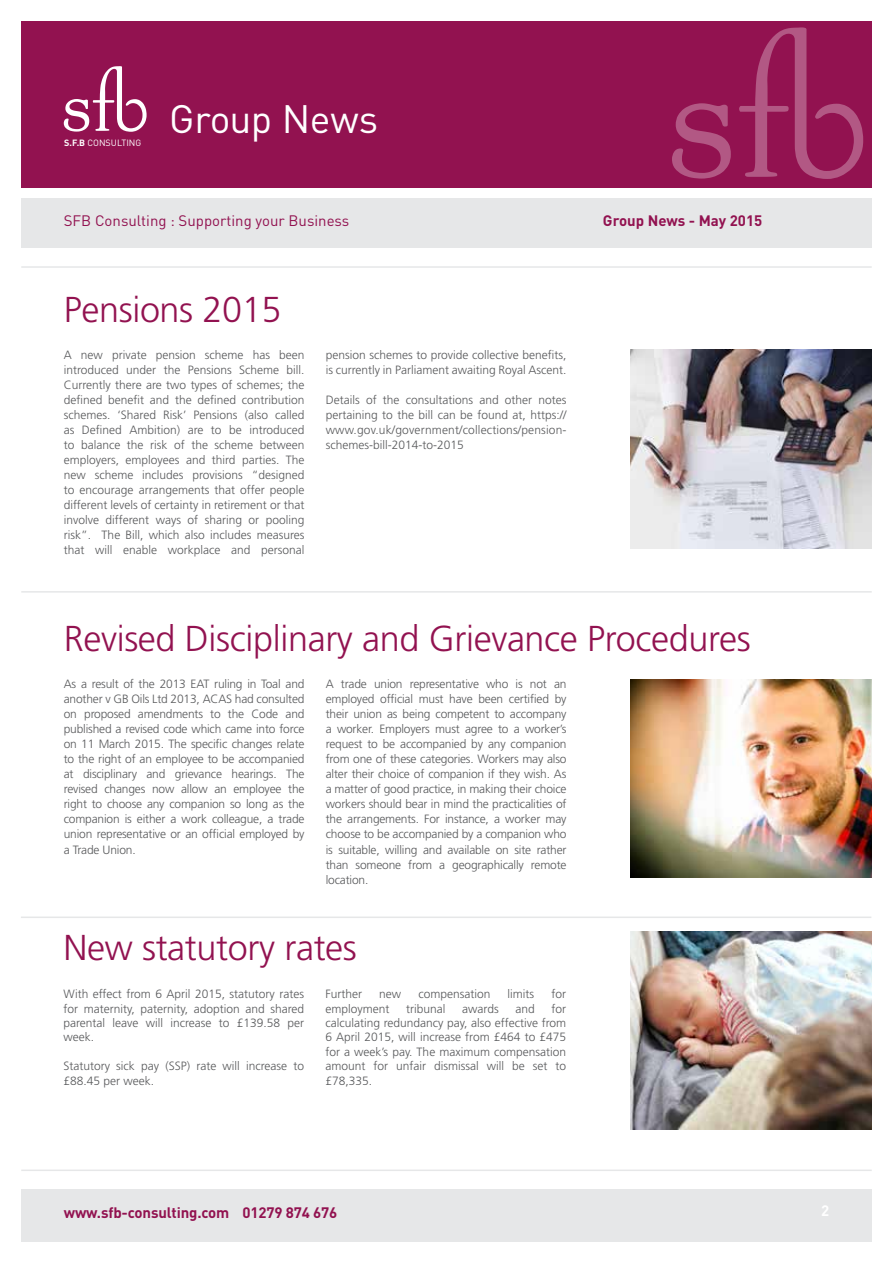
<style>
.page{position:relative;width:893px;height:1263px;background:#fff}
.page>*{position:absolute;margin:0;border:0;box-sizing:border-box;transform-origin:0 0}
.t1{font:39.15px "DIN";letter-spacing:-.02em;color:#fff}
.t2{font:300 36px "Frutiger";letter-spacing:-.01em;color:#921250}
.t3{font:700 15px "DIN";letter-spacing:-.01em;color:#921250}
.t4{font:15px "DIN";color:#921250}
.t5{font:700 15px "DIN";color:#fff}
.t6{font:300 12px/15px "Frutiger";color:#58595b;text-align:justify}
.t7{font:9px "DIN";color:#fff}
.s1{font-weight:700}
</style>
<div class="page">
<hr style="left:21px;top:266px;width:851px;height:2px;background:#e6e7e8">
<hr style="left:21px;top:591px;width:851px;height:2px;background:#e6e7e8">
<hr style="left:21px;top:1169px;width:851px;height:2px;background:#e6e7e8">
<hr style="left:21px;top:916px;width:850px;height:2px;background:#e6e7e8">
<img style="left:630px;top:931px;width:241px;height:198px">
<img style="left:630px;top:679px;width:241px;height:198px">
<img style="left:630px;top:350px;width:241px;height:198px">
<div style="left:21px;top:1189px;width:851px;height:53px;background:#e6e7e8"></div>
<div style="left:21px;top:198px;width:851px;height:49px;background:#e6e7e8"></div>
<div style="left:21px;top:21px;width:851px;height:167px;background:#921250"></div>
<svg style="left:64px;top:66px;width:83px;height:66px"></svg>
<svg style="left:672px;top:103px;width:59px;height:76px"></svg>
<svg style="left:739px;top:27px;width:124px;height:152px"></svg>
<p class="t7" style="left:64px;top:137px;width:79px"><span class="s1">S.F.B</span> CONSULTING</p>
<h1 class="t1" style="left:169px;top:94px;width:211px">Group News</h1>
<p class="t4" style="left:64px;top:211px;width:287px">SFB Consulting : Supporting your Business</p>
<h2 class="t2" style="left:64px;top:289px;width:219px">Pensions 2015</h2>
<p class="t6" style="left:64px;top:348px;width:242px">A new private pension scheme has been introduced under the Pensions Scheme bill.<br>Currently there are two types of schemes; the defined benefit and the defined contribution schemes. ‘Shared Risk’ Pensions (also called as Defined Ambition) are to be introduced to balance the risk of the scheme between employers, employees and third parties. The new scheme includes provisions “designed to encourage arrangements that offer people different levels of certainty in retirement or that involve different ways of sharing or pooling risk”. The Bill, which also includes measures that will enable workplace and personal</p>
<p class="t6" style="left:326px;top:348px;width:242px">pension schemes to provide collective benefits, is currently in Parliament awaiting Royal Ascent.</p>
<p class="t6" style="left:326px;top:393px;width:242px">Details of the consultations and other notes pertaining to the bill can be found at, https:// www.gov.uk/government/collections/pension&shy;schemes-bill-2014-to-2015</p>
<p class="t3" style="left:603px;top:211px;width:161px">Group News - May 2015</p>
<h2 class="t2" style="left:64px;top:618px;width:688px">Revised Disciplinary and Grievance Procedures</h2>
<p class="t6" style="left:64px;top:677px;width:242px">As a result of the 2013 EAT ruling in Toal and another v GB Oils Ltd 2013, ACAS had consulted on proposed amendments to the Code and published a revised code which came into force on 11 March 2015. The specific changes relate to the right of an employee to be accompanied at disciplinary and grievance hearings. The revised changes now allow an employee the right to choose any companion so long as the companion is either a work colleague, a trade union representative or an official employed by a Trade Union.</p>
<p class="t6" style="left:326px;top:677px;width:242px">A trade union representative who is not an employed official must have been certified by their union as being competent to accompany a worker. Employers must agree to a worker’s request to be accompanied by any companion from one of these categories. Workers may also alter their choice of companion if they wish. As a matter of good practice, in making their choice workers should bear in mind the practicalities of the arrangements. For instance, a worker may choose to be accompanied by a companion who is suitable, willing and available on site rather than someone from a geographically remote location.</p>
<h2 class="t2" style="left:63px;top:927px;width:295px">New statutory rates</h2>
<p class="t6" style="left:63px;top:987px;width:242px;line-height:14.4px">With effect from 6 April 2015, statutory rates for maternity, paternity, adoption and shared parental leave will increase to £139.58 per week.</p>
<p class="t6" style="left:63px;top:1059px;width:242px;line-height:14.4px">Statutory sick pay (SSP) rate will increase to £88.45 per week.</p>
<p class="t6" style="left:325px;top:986px;width:38px">Further</p>
<p class="t6" style="left:379px;top:986px;width:24px">new</p>
<p class="t6" style="left:418px;top:986px;width:74px">compensation</p>
<p class="t6" style="left:508px;top:986px;width:28px">limits</p>
<p class="t6" style="left:551px;top:986px;width:16px">for</p>
<p class="t6" style="left:325px;top:1001px;width:65px">employment</p>
<p class="t6" style="left:406px;top:1001px;width:41px">tribunal</p>
<p class="t6" style="left:462px;top:1001px;width:38px">awards</p>
<p class="t6" style="left:515px;top:1001px;width:21px">and</p>
<p class="t6" style="left:325px;top:1001px;width:242px;line-height:14.4px;text-indent:226px">for calculating redundancy pay, also effective from 6 April 2015, will increase from £464 to £475 for a week’s pay. The maximum compensation amount for unfair dismissal will be set to £78,335.</p>
<p class="t3" style="left:64px;top:1203px;width:275px">www.sfb-consulting.com 01279 874 676</p>
<p class="t5" style="left:821px;top:1201px;width:10px">2</p>
</div>
